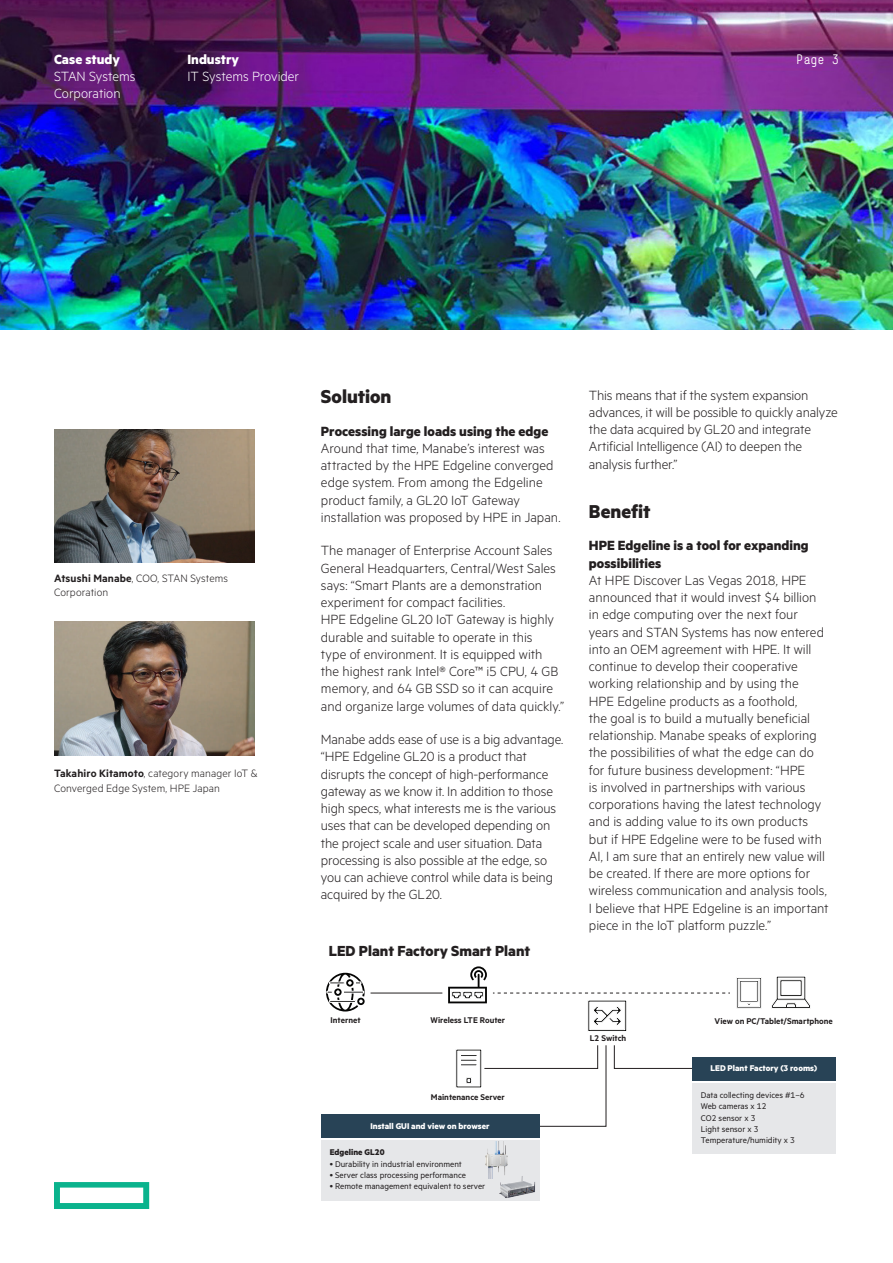
<style>
.page{position:relative;width:893px;height:1263px;background:#fff}
.page>*{position:absolute;margin:0;border:0;box-sizing:border-box;transform-origin:0 0}
.Body_subheadline_Met{font:700 21px "Metric HPE";color:#231f20}
.t1{font:700 16.35px "Metric HPE";color:#231f20}
.Body_text_MetricHPE{font:300 15px/17.2px "Metric HPE";color:#231f20}
.Body_text_last_Metri{font:300 15px/17.2px "Metric HPE";letter-spacing:-.01em;color:#231f20}
.Body_header_MetricHP{font:700 15px/17.2px "Metric HPE";color:#231f20}
.Descriptor_MetricHPE{font:300 15px/17.2px "Metric HPE";color:#fff}
.Descriptor_MetricHPE-2{font:700 15px "Metric HPE";color:#fff}
.Page_number_Simple_P{font:13.5px "Simple Pro";color:#fff}
.Sidebar_text_MetricH{font:300 12px/14.2px "Metric HPE";letter-spacing:.01em;color:#231f20}
.t2{font:9.3px/11.2px "Metric HPE";color:#231f20}
.t3{font:600 9.3px "Metric HPE";color:#231f20}
.t4{font:700 9.3px "Metric HPE";color:#fff}
.t5{font:700 9.3px "Metric HPE";color:#231f20}
.s1{font-weight:700}
.s2{font-weight:600}
</style>
<div class="page">
<svg style="left:326px;top:973px;width:39px;height:38px"></svg>
<svg style="left:448px;top:967px;width:39px;height:36px"></svg>
<svg style="left:588px;top:1000px;width:39px;height:31px"></svg>
<svg style="left:736px;top:977px;width:25px;height:31px"></svg>
<svg style="left:771px;top:976px;width:40px;height:33px"></svg>
<hr style="left:371px;top:993px;width:71px;height:1px;background:#231f20">
<svg style="left:493px;top:993px;width:237px;height:1px"></svg>
<svg style="left:456px;top:1045px;width:151px;height:82px"></svg>
<div style="left:321px;top:1114px;width:218px;height:24px;background:#284356"></div>
<div style="left:321px;top:1140px;width:218px;height:61px;background:#e6e7e9"></div>
<svg style="left:614px;top:1045px;width:78px;height:24px"></svg>
<div style="left:692px;top:1057px;width:144px;height:23px;background:#284356"></div>
<div style="left:692px;top:1083px;width:144px;height:71px;background:#e6e7e9"></div>
<img style="left:485px;top:1141px;width:23px;height:37px">
<img style="left:497px;top:1172px;width:39px;height:26px">
<img style="left:0;top:0;width:893px;height:330px">
<svg style="left:54px;top:1182px;width:95px;height:27px"></svg>
<img style="left:54px;top:429px;width:200px;height:134px">
<img style="left:54px;top:622px;width:200px;height:133px">
<p class="Descriptor_MetricHPE-2" style="left:54px;top:50px;width:68px">Case study</p>
<p class="Page_number_Simple_P" style="left:796px;top:52px;width:44px">Page 3</p>
<p class="Descriptor_MetricHPE" style="left:54px;top:67px;width:83px">STAN Systems<br>Corporation</p>
<p class="Descriptor_MetricHPE" style="left:187px;top:50px;width:113px"><span class="s1">Industry<br></span>IT Systems Provider</p>
<p class="Sidebar_text_MetricH" style="left:54px;top:571px;width:176px"><span class="s2">Atsushi Manabe</span>, COO, STAN Systems<br>Corporation</p>
<p class="Sidebar_text_MetricH" style="left:54px;top:766px;width:205px"><span class="s2">Takahiro Kitamoto</span>, category manager IoT &amp;<br>Converged Edge System, HPE Japan</p>
<p class="Body_subheadline_Met" style="left:321px;top:384px;width:72px">Solution</p>
<p class="Body_header_MetricHP" style="left:321px;top:422px;width:229px">Processing large loads using the edge</p>
<p class="Body_text_MetricHPE" style="left:321px;top:439px;width:241px">Around that time, Manabe’s interest was attracted by the HPE Edgeline converged edge system. From among the Edgeline product family, a GL20 IoT Gateway installation was proposed by HPE in Japan.</p>
<p class="Body_text_MetricHPE" style="left:321px;top:541px;width:245px">The manager of Enterprise Account Sales General Headquarters, Central/West Sales says: “Smart Plants are a demonstration experiment for compact facilities.<br>HPE Edgeline GL20 IoT Gateway is highly durable and suitable to operate in this<br>type of environment. It is equipped with the highest rank Intel® Core™ i5 CPU, 4 GB memory, and 64 GB SSD so it can acquire and organize large volumes of data quickly.”</p>
<p class="Body_text_last_Metri" style="left:321px;top:730px;width:244px">Manabe adds ease of use is a big advantage. “HPE Edgeline GL20 is a product that disrupts the concept of high-performance gateway as we know it. In addition to those high specs, what interests me is the various uses that can be developed depending on the project scale and user situation. Data processing is also possible at the edge, so you can achieve control while data is being acquired by the GL20.</p>
<p class="t1" style="left:329px;top:941px;width:203px">LED Plant Factory Smart Plant</p>
<p class="t3" style="left:331px;top:1015px;width:32px">Internet</p>
<p class="t3" style="left:431px;top:1015px;width:76px">Wireless LTE Router</p>
<p class="t3" style="left:431px;top:1092px;width:75px">Maintenance Server</p>
<p class="t4" style="left:370px;top:1120px;width:121px">Install GUI and view on browser</p>
<p class="t5" style="left:330px;top:1147px;width:56px">Edgeline GL20</p>
<p class="t2" style="left:330px;top:1158px;width:134px">• Durability in industrial environment</p>
<p class="t2" style="left:330px;top:1169px;width:138px">• Server class processing performance</p>
<p class="t2" style="left:330px;top:1180px;width:157px">• Remote management equivalent to server</p>
<p class="Body_text_last_Metri" style="left:589px;top:386px;width:250px">This means that if the system expansion advances, it will be possible to quickly analyze the data acquired by GL20 and integrate Artificial Intelligence (AI) to deepen the analysis further.”</p>
<p class="Body_subheadline_Met" style="left:589px;top:499px;width:63px">Benefit</p>
<p class="Body_header_MetricHP" style="left:589px;top:536px;width:221px">HPE Edgeline is a tool for expanding possibilities</p>
<p class="Body_text_MetricHPE" style="left:589px;top:571px;width:241px">At HPE Discover Las Vegas 2018, HPE announced that it would invest $4 billion in edge computing over the next four years and STAN Systems has now entered into an OEM agreement with HPE. It will continue to develop their cooperative working relationship and by using the<br>HPE Edgeline products as a foothold,<br>the goal is to build a mutually beneficial relationship. Manabe speaks of exploring the possibilities of what the edge can do for future business development: “HPE<br>is involved in partnerships with various corporations having the latest technology and is adding value to its own products but if HPE Edgeline were to be fused with AI, I am sure that an entirely new value will be created. If there are more options for wireless communication and analysis tools, I believe that HPE Edgeline is an important piece in the IoT platform puzzle.”</p>
<p class="t3" style="left:590px;top:1033px;width:38px">L2 Switch</p>
<p class="t3" style="left:715px;top:1016px;width:120px">View on PC/Tablet/Smartphone</p>
<p class="t4" style="left:710px;top:1063px;width:108px">LED Plant Factory (3 rooms)</p>
<p class="t2" style="left:701px;top:1089px;width:105px">Data collecting devices #1–6<br>Web cameras x 12<br>CO2 sensor x 3<br>Light sensor x 3<br>Temperature/humidity x 3</p>
</div>
